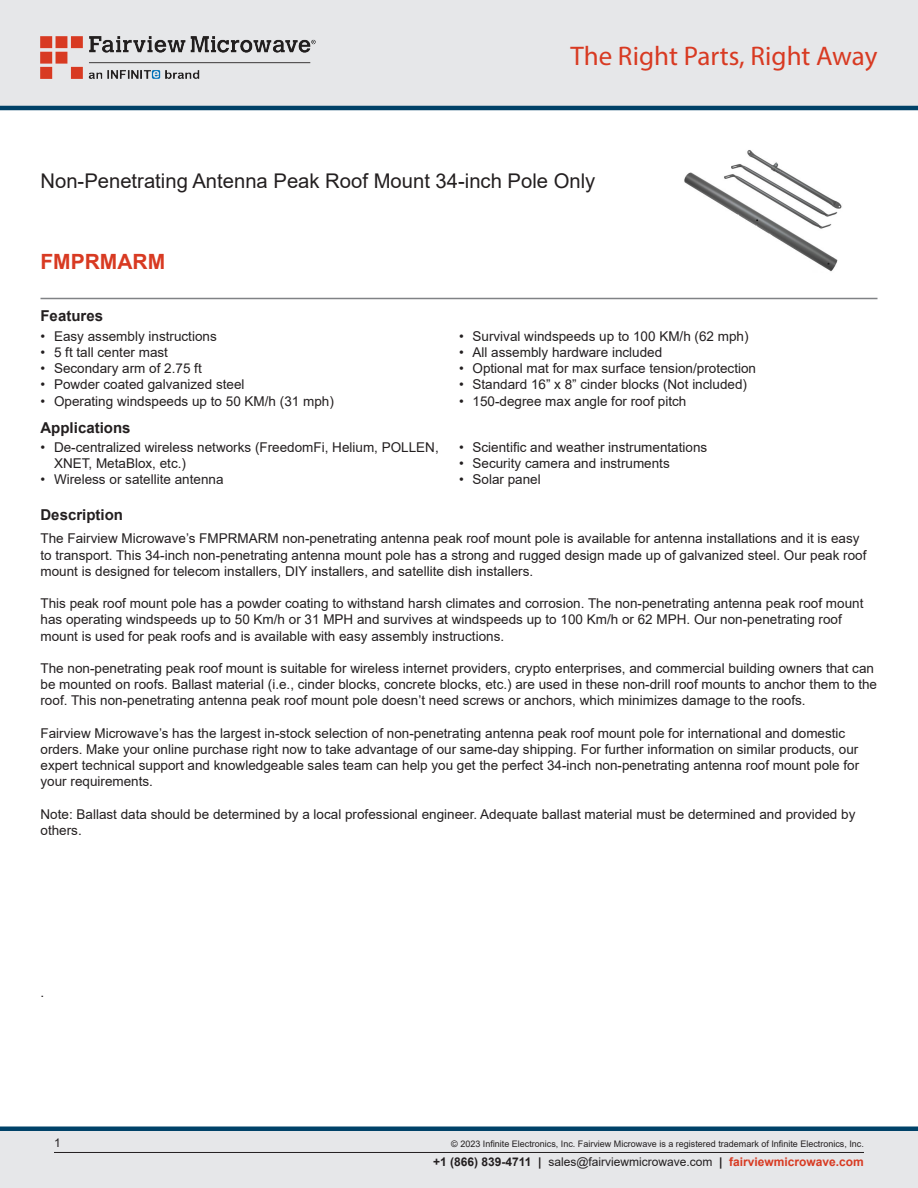
<style>
.page{position:relative;width:918px;height:1188px;background:#fff}
.page>*{position:absolute;margin:0;border:0;box-sizing:border-box;transform-origin:0 0}
.t1{font:27px "Myriad Pro";color:#d83a22}
.Branded_Part_No{font:700 21px "Arial";color:#d83a22}
.Web_Description_Para{font:20.25px "Arial";color:#231f20}
.Head1{font:700 15px "Arial";color:#231f20}
.MarketingDescription{font:13.5px/16.2px "Arial";color:#231f20}
.t2{font:12px "Arial";color:#231f20}
.Copyright_disclaimer{font:9px "Arial";color:#231f20}
.s1{font-weight:700}
.s2{font-weight:700;color:#d83a22}
</style>
<div class="page">
<div style="left:0;top:1131px;width:918px;height:57px;background:#e6e7e9"></div>
<div style="left:0;top:1126px;width:918px;height:5px;background:#004268"></div>
<div style="left:0;top:0;width:918px;height:108px;background:#e6e7e9"></div>
<hr style="left:0;top:106px;width:918px;height:4px;background:#004268">
<img style="left:40px;top:36px;width:276px;height:42px">
<hr style="left:54px;top:1152px;width:810px;height:1px;background:#231f20">
<hr style="left:40px;top:298px;width:838px;height:1px;background:#808285">
<img style="left:684px;top:150px;width:158px;height:122px">
<h1 class="t1" style="left:571px;top:39px;width:308px">The Right Parts, Right Away</h1>
<h1 class="Web_Description_Para" style="left:40px;top:167px;width:556px">Non-Penetrating Antenna Peak Roof Mount 34-inch Pole Only</h1>
<p class="Branded_Part_No" style="left:40px;top:247px;width:126px">FMPRMARM</p>
<p class="Head1" style="left:40px;top:306px;width:64px">Features</p>
<p class="MarketingDescription" style="left:40px;top:328px;width:178px">• Easy assembly instructions</p>
<p class="MarketingDescription" style="left:40px;top:344px;width:129px">• 5 ft tall center mast</p>
<p class="MarketingDescription" style="left:40px;top:360px;width:163px">• Secondary arm of 2.75 ft</p>
<p class="MarketingDescription" style="left:40px;top:376px;width:206px">• Powder coated galvanized steel</p>
<p class="MarketingDescription" style="left:40px;top:393px;width:295px">• Operating windspeeds up to 50 KM/h (31 mph)</p>
<p class="Head1" style="left:40px;top:417px;width:92px">Applications</p>
<p class="MarketingDescription" style="left:54px;top:439px;width:386px;text-indent:-14px">• De-centralized wireless networks (FreedomFi, Helium, POLLEN,<br>XNET, MetaBlox, etc.)</p>
<p class="MarketingDescription" style="left:40px;top:471px;width:185px">• Wireless or satellite antenna</p>
<p class="MarketingDescription" style="left:459px;top:328px;width:291px">• Survival windspeeds up to 100 KM/h (62 mph)</p>
<p class="MarketingDescription" style="left:459px;top:344px;width:205px">• All assembly hardware included</p>
<p class="MarketingDescription" style="left:459px;top:360px;width:299px">• Optional mat for max surface tension/protection</p>
<p class="MarketingDescription" style="left:459px;top:376px;width:290px">• Standard 16” x 8” cinder blocks (Not included)</p>
<p class="MarketingDescription" style="left:459px;top:393px;width:229px">• 150-degree max angle for roof pitch</p>
<p class="MarketingDescription" style="left:459px;top:439px;width:250px">• Scientific and weather instrumentations</p>
<p class="MarketingDescription" style="left:459px;top:455px;width:212px">• Security camera and instruments</p>
<p class="MarketingDescription" style="left:459px;top:471px;width:83px">• Solar panel</p>
<p class="Head1" style="left:40px;top:505px;width:84px">Description</p>
<p class="MarketingDescription" style="left:40px;top:530px;width:827px">The Fairview Microwave’s FMPRMARM non-penetrating antenna peak roof mount pole is available for antenna installations and it is easy to transport. This 34-inch non-penetrating antenna mount pole has a strong and rugged design made up of galvanized steel. Our peak roof mount is designed for telecom installers, DIY installers, and satellite dish installers.</p>
<p class="MarketingDescription" style="left:40px;top:595px;width:824px">This peak roof mount pole has a powder coating to withstand harsh climates and corrosion. The non-penetrating antenna peak roof mount has operating windspeeds up to 50 Km/h or 31 MPH and survives at windspeeds up to 100 Km/h or 62 MPH. Our non-penetrating roof mount is used for peak roofs and is available with easy assembly instructions.</p>
<p class="MarketingDescription" style="left:40px;top:660px;width:838px">The non-penetrating peak roof mount is suitable for wireless internet providers, crypto enterprises, and commercial building owners that can be mounted on roofs. Ballast material (i.e., cinder blocks, concrete blocks, etc.) are used in these non-drill roof mounts to anchor them to the roof. This non-penetrating antenna peak roof mount pole doesn’t need screws or anchors, which minimizes damage to the roofs.</p>
<p class="MarketingDescription" style="left:40px;top:725px;width:820px">Fairview Microwave’s has the largest in-stock selection of non-penetrating antenna peak roof mount pole for international and domestic orders. Make your online purchase right now to take advantage of our same-day shipping. For further information on similar products, our expert technical support and knowledgeable sales team can help you get the perfect 34-inch non-penetrating antenna roof mount pole for your requirements.</p>
<p class="MarketingDescription" style="left:40px;top:806px;width:816px">Note: Ballast data should be determined by a local professional engineer. Adequate ballast material must be determined and provided by others.</p>
<p class="MarketingDescription" style="left:40px;top:984px;width:5px">.</p>
<p class="t2" style="left:54px;top:1135px;width:8px">1</p>
<p class="Copyright_disclaimer" style="left:451px;top:1138px;width:414px">© 2023 Infinite Electronics, Inc. Fairview Microwave is a registered trademark of Infinite Electronics, Inc.</p>
<p class="t2" style="left:433px;top:1153px;width:432px"><span class="s1">+1 (866) 839-4711 |</span> sales@fairviewmicrowave.com <span class="s1">|</span> <span class="s2">fairviewmicrowave.com</span></p>
</div>
